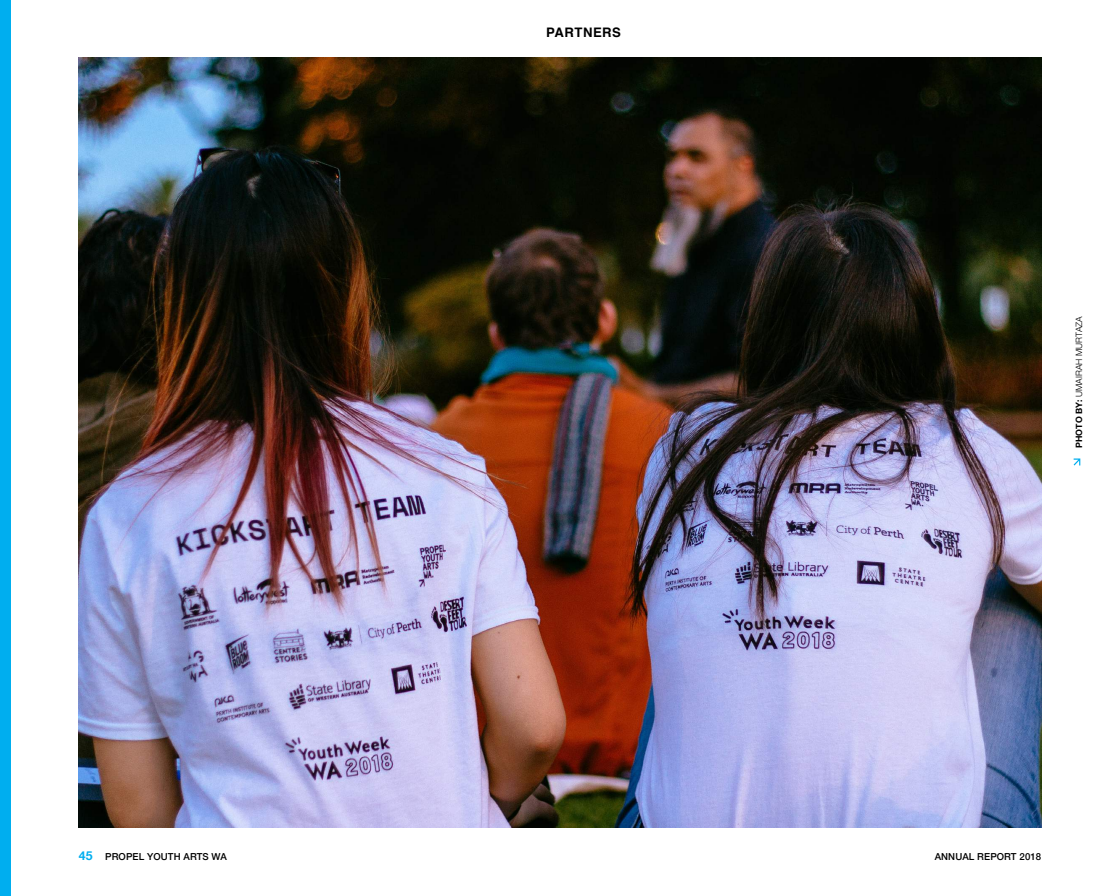
<style>
.page{position:relative;width:1120px;height:896px;background:#fff}
.page>*{position:absolute;margin:0;border:0;box-sizing:border-box;transform-origin:0 0}
.t1{font:700 13.12px "Helvetica";color:#000}
.t2{font:700 12.25px "Helvetica Neue";color:#00aeef}
.t3{font:500 9.62px "Helvetica Neue";letter-spacing:.01em;color:#000}
.t4{font:300 8.75px "Helvetica Neue";letter-spacing:.01em;color:#000}
.s1{font-weight:700}
</style>
<div class="page">
<div style="left:0;top:0;width:10px;height:896px;background:#00aeef"></div>
<svg style="left:1074px;top:458px;width:6px;height:8px"></svg>
<img style="left:79px;top:58px;width:962px;height:770px">
<h1 class="t1" style="left:546px;top:22px;width:19px">PARTNERS</h1>
<p class="t4" style="left:1072px;top:448px;width:133px;rotate:-90deg"><span class="s1">PHOTO BY:</span> UMAIRAH MURTAZA</p>
<p class="t2" style="left:79px;top:846px;width:15px">45</p>
<p class="t3" style="left:105px;top:849px;width:123px">PROPEL YOUTH ARTS WA</p>
<p class="t3" style="left:935px;top:849px;width:108px">ANNUAL REPORT 2018</p>
</div>
